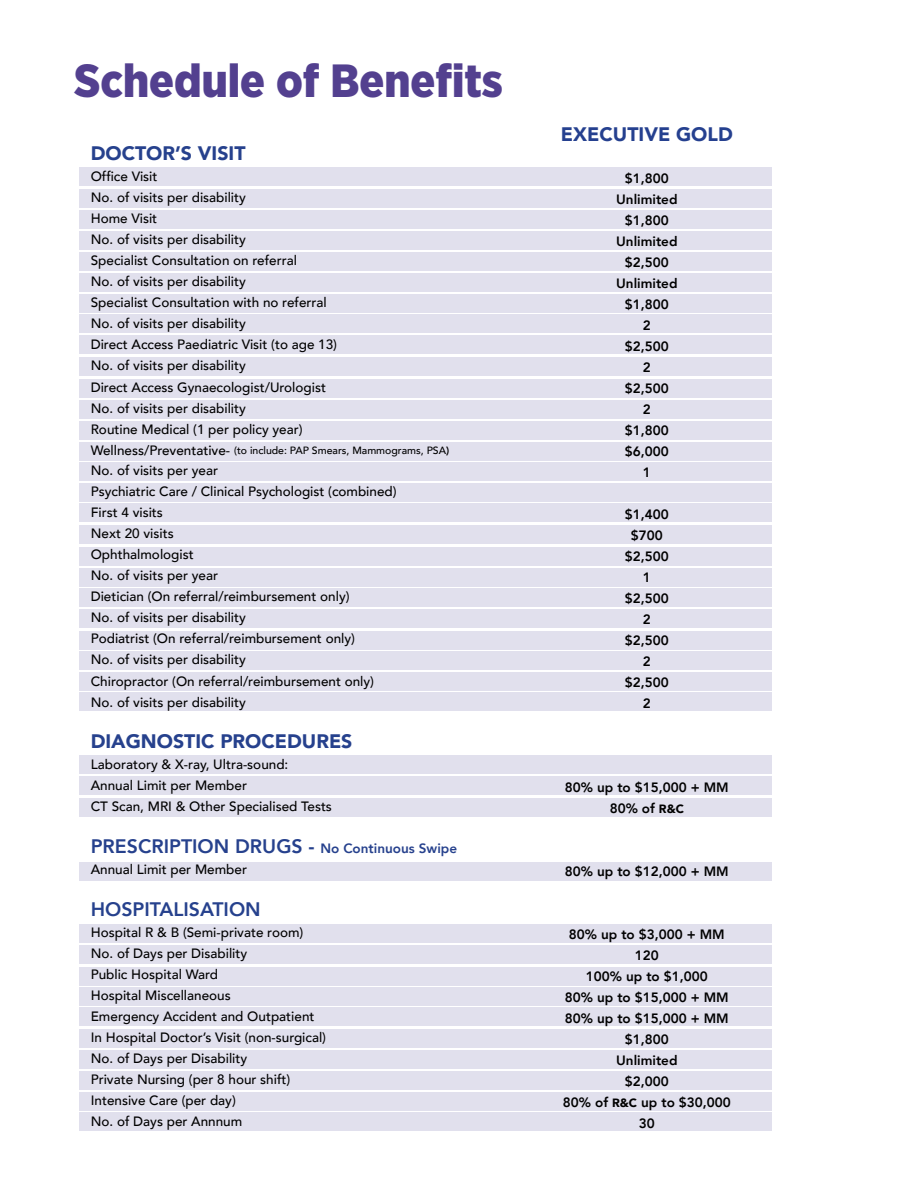
<style>
.page{position:relative;width:918px;height:1188px;background:#fff}
.page>*{position:absolute;margin:0;border:0;box-sizing:border-box;transform-origin:0 0}
.t1{font:900 46.5px "Gotham Narrow";color:#53408f}
.t2{font:800 19.5px "Avenir";color:#26418d}
.t3{font:900 19.5px "Avenir";color:#26418d}
.t4{font:900 19.5px "Avenir";color:#25408f}
.t5{font:500 13.5px/21px "Avenir";color:#000}
.t6{font:800 13.5px/21px "Avenir";color:#000;text-align:center}
.t7{font:500 10.5px "Avenir";color:#000}
.s1{font-size:13.5px}
.s2{font-weight:800}
.s3{font-weight:900;font-size:12px}
</style>
<div class="page">
<div style="left:80px;top:167px;width:692px;height:19px;background:#e1e0ed"></div>
<div style="left:80px;top:189px;width:692px;height:19px;background:#e1e0ed"></div>
<div style="left:80px;top:231px;width:692px;height:19px;background:#e1e0ed"></div>
<div style="left:80px;top:273px;width:692px;height:19px;background:#e1e0ed"></div>
<div style="left:80px;top:314px;width:692px;height:19px;background:#e1e0ed"></div>
<div style="left:80px;top:357px;width:692px;height:19px;background:#e1e0ed"></div>
<div style="left:80px;top:400px;width:692px;height:19px;background:#e1e0ed"></div>
<div style="left:80px;top:462px;width:692px;height:19px;background:#e1e0ed"></div>
<div style="left:80px;top:503px;width:692px;height:19px;background:#e1e0ed"></div>
<div style="left:80px;top:525px;width:692px;height:19px;background:#e1e0ed"></div>
<div style="left:80px;top:568px;width:692px;height:19px;background:#e1e0ed"></div>
<div style="left:80px;top:610px;width:692px;height:18px;background:#e1e0ed"></div>
<div style="left:80px;top:651px;width:692px;height:19px;background:#e1e0ed"></div>
<div style="left:80px;top:692px;width:692px;height:19px;background:#e1e0ed"></div>
<div style="left:80px;top:945px;width:692px;height:19px;background:#e1e0ed"></div>
<div style="left:80px;top:1050px;width:692px;height:19px;background:#e1e0ed"></div>
<div style="left:80px;top:1113px;width:692px;height:18px;background:#e1e0ed"></div>
<div style="left:80px;top:210px;width:692px;height:19px;background:#e1e0ed"></div>
<div style="left:80px;top:253px;width:692px;height:18px;background:#e1e0ed"></div>
<div style="left:80px;top:294px;width:692px;height:19px;background:#e1e0ed"></div>
<div style="left:80px;top:335px;width:692px;height:19px;background:#e1e0ed"></div>
<div style="left:80px;top:379px;width:692px;height:19px;background:#e1e0ed"></div>
<div style="left:80px;top:421px;width:692px;height:19px;background:#e1e0ed"></div>
<div style="left:80px;top:442px;width:692px;height:19px;background:#e1e0ed"></div>
<div style="left:80px;top:483px;width:692px;height:19px;background:#e1e0ed"></div>
<div style="left:80px;top:547px;width:692px;height:19px;background:#e1e0ed"></div>
<div style="left:80px;top:588px;width:692px;height:19px;background:#e1e0ed"></div>
<div style="left:80px;top:631px;width:692px;height:19px;background:#e1e0ed"></div>
<div style="left:80px;top:672px;width:692px;height:19px;background:#e1e0ed"></div>
<div style="left:80px;top:755px;width:692px;height:19px;background:#e1e0ed"></div>
<div style="left:80px;top:776px;width:692px;height:19px;background:#e1e0ed"></div>
<div style="left:80px;top:798px;width:692px;height:19px;background:#e1e0ed"></div>
<div style="left:80px;top:862px;width:692px;height:19px;background:#e1e0ed"></div>
<div style="left:80px;top:924px;width:692px;height:19px;background:#e1e0ed"></div>
<div style="left:80px;top:967px;width:692px;height:18px;background:#e1e0ed"></div>
<div style="left:80px;top:987px;width:692px;height:19px;background:#e1e0ed"></div>
<div style="left:80px;top:1007px;width:692px;height:19px;background:#e1e0ed"></div>
<div style="left:80px;top:1029px;width:692px;height:19px;background:#e1e0ed"></div>
<div style="left:80px;top:1071px;width:692px;height:19px;background:#e1e0ed"></div>
<div style="left:80px;top:1092px;width:692px;height:19px;background:#e1e0ed"></div>
<h1 class="t1" style="left:74px;top:50px;width:430px">Schedule of Benefits</h1>
<h2 class="t3" style="left:91px;top:137px;width:156px">DOCTOR’S VISIT</h2>
<p class="t5" style="left:91px;top:166px;width:248px">Office Visit<br>No. of visits per disability<br>Home Visit<br>No. of visits per disability<br>Specialist Consultation on referral<br>No. of visits per disability<br>Specialist Consultation with no referral<br>No. of visits per disability<br>Direct Access Paediatric Visit (to age 13)<br>No. of visits per disability<br>Direct Access Gynaecologist/Urologist<br>No. of visits per disability<br>Routine Medical (1 per policy year)</p>
<p class="t7" style="left:91px;top:442px;width:360px"><span class="s1">Wellness/Preventative-</span> (to include: PAP Smears, Mammograms, PSA<span class="s2">)</span></p>
<p class="t5" style="left:91px;top:460px;width:307px">No. of visits per year<br>Psychiatric Care / Clinical Psychologist (combined)<br>First 4 visits<br>Next 20 visits<br>Ophthalmologist<br>No. of visits per year<br>Dietician (On referral/reimbursement only)<br>No. of visits per disability<br>Podiatrist (On referral/reimbursement only)<br>No. of visits per disability<br>Chiropractor (On referral/reimbursement only)<br>No. of visits per disability</p>
<h2 class="t3" style="left:91px;top:725px;width:263px">DIAGNOSTIC PROCEDURES</h2>
<p class="t5" style="left:91px;top:754px;width:243px">Laboratory &amp; X-ray, Ultra-sound:<br>Annual Limit per Member<br>CT Scan, MRI &amp; Other Specialised Tests</p>
<h2 class="t2" style="left:91px;top:831px;width:368px">PRESCRIPTION DRUGS - <span class="s1">No Continuous Swipe</span></h2>
<p class="t5" style="left:91px;top:859px;width:158px">Annual Limit per Member</p>
<h2 class="t2" style="left:91px;top:894px;width:172px">HOSPITALISATION</h2>
<p class="t5" style="left:91px;top:922px;width:237px">Hospital R &amp; B (Semi-private room)<br>No. of Days per Disability<br>Public Hospital Ward<br>Hospital Miscellaneous<br>Emergency Accident and Outpatient<br>In Hospital Doctor’s Visit (non-surgical)<br>No. of Days per Disability<br>Private Nursing (per 8 hour shift)<br>Intensive Care (per day)<br>No. of Days per Annnum</p>
<h2 class="t4" style="left:561px;top:117px;width:173px">EXECUTIVE GOLD</h2>
<p class="t6" style="left:616px;top:168px;width:63px">$1,800<br>Unlimited $1,800<br>Unlimited $2,500<br>Unlimited $1,800<br>2<br>$2,500<br>2<br>$2,500<br>2<br>$1,800 $6,000<br>1</p>
<p class="t6" style="left:625px;top:504px;width:45px">$1,400 $700 $2,500<br>1 $2,500<br>2 $2,500<br>2 $2,500<br>2</p>
<p class="t6" style="left:565px;top:777px;width:165px">80% up to $15,000 + MM<br>80% of <span class="s3">R&amp;C</span></p>
<p class="t6" style="left:565px;top:861px;width:165px">80% up to $12,000 + MM</p>
<p class="t6" style="left:563px;top:924px;width:169px">80% up to $3,000 + MM<br>120<br>100% up to $1,000<br>80% up to $15,000 + MM<br>80% up to $15,000 + MM $1,800<br>Unlimited<br>$2,000<br>80% of <span class="s3">R&amp;C</span> up to $30,000<br>30</p>
</div>
